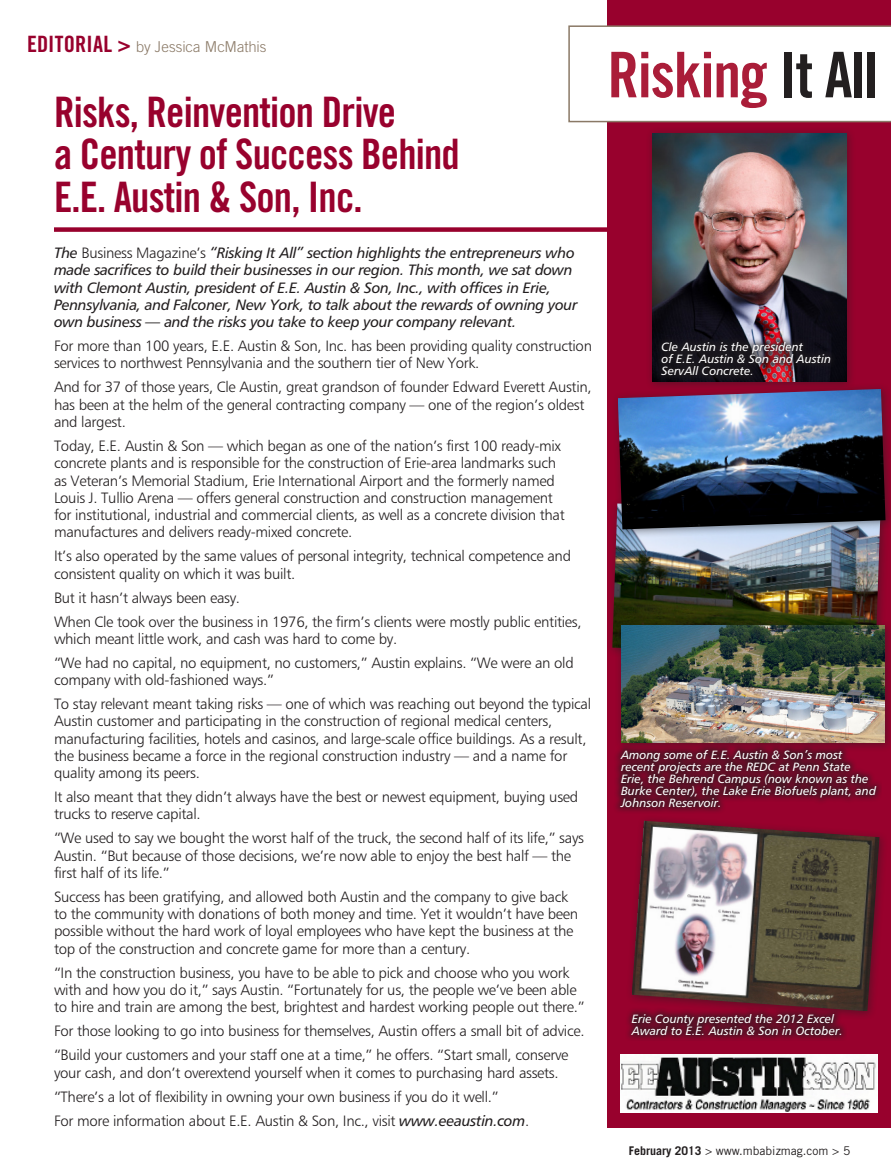
<style>
.page{position:relative;width:891px;height:1175px;background:#fff}
.page>*{position:absolute;margin:0;border:0;box-sizing:border-box;transform-origin:0 0}
.BOS_Head{font:63px "Trade Gothic Bold Cond Twenty";letter-spacing:-.02em;color:#aa1d39}
.BOS_Head-2{font:42px "Trade Gothic Bold Cond Twenty";letter-spacing:-.02em;color:#98012d}
.text{font:15px/17.2px "Humanist 777 BT Light B";letter-spacing:-.02em;color:#231f20}
.text-2{font:15px/17.2px "Humanist 777 BT Italic B";letter-spacing:-.02em;color:#231f20}
.t1{font:300 15px "Trade Gothic";letter-spacing:-.005em;color:#8a7966}
.text-3{font:12px/12px "Humanist 777 BT Italic B";color:#fff}
.t2{font:12px "Trade Gothic";color:#231f20}
.s1{font-family:"Trade Gothic Bold Cond Twenty";font-weight:400;font-size:22.5px;color:#98012d}
.s2{font-family:"Humanist 777 BT Light B"}
.s3{font-family:"Humanist 777 BT Italic B"}
.s4{color:#231f20}
.s5{font-weight:700}
</style>
<div class="page">
<div style="left:54px;top:227px;width:770px;height:5px;background:#98012d"></div>
<div style="left:608px;top:0;width:283px;height:1127px;background:#98012d"></div>
<div style="left:568px;top:25px;width:323px;height:97px;background:#fff"></div>
<div style="left:606px;top:497px;width:283px;height:169px;background:#231f20;opacity:.5"></div>
<img style="left:612px;top:538px;width:268px;height:119px">
<div style="left:614px;top:619px;width:277px;height:133px;background:#231f20;opacity:.5"></div>
<img style="left:621px;top:625px;width:263px;height:118px">
<div style="left:611px;top:382px;width:280px;height:156px;background:#231f20;opacity:.5"></div>
<img style="left:618px;top:389px;width:267px;height:140px">
<img style="left:621px;top:1055px;width:256px;height:57px">
<img style="left:632px;top:820px;width:248px;height:191px">
<div style="left:645px;top:126px;width:211px;height:265px;background:#231f20;opacity:.5"></div>
<img style="left:652px;top:133px;width:194px;height:249px">
<div style="left:653px;top:333px;width:183px;height:48px;background:#231f20;opacity:.75"></div>
<div style="left:623px;top:1005px;width:223px;height:35px;background:#231f20;opacity:.75"></div>
<div style="left:611px;top:741px;width:271px;height:72px;background:#231f20;opacity:.75"></div>
<p class="t1" style="left:27px;top:38px;width:241px"><span class="s1">EDITORIAL &gt;</span> by Jessica McMathis</p>
<p class="BOS_Head-2" style="left:54px;top:86px;width:344px">Risks, Reinvention Drive</p>
<p class="BOS_Head-2" style="left:54px;top:129px;width:407px">a Century of Success Behind</p>
<p class="BOS_Head-2" style="left:54px;top:171px;width:310px">E.E. Austin &amp; Son, Inc.</p>
<p class="text-2" style="left:54px;top:244px;width:525px">The <span class="s2">Business Magazine’s</span> “Risking It All” section highlights the entrepreneurs who made sacrifices to build their businesses in our region. This month, we sat down with Clemont Austin, president of E.E. Austin &amp; Son, Inc., with offices in Erie, Pennsylvania, and Falconer, New York, to talk about the rewards of owning your own business — and the risks you take to keep your company relevant.</p>
<p class="text" style="left:54px;top:337px;width:540px">For more than 100 years, E.E. Austin &amp; Son, Inc. has been providing quality construction services to northwest Pennsylvania and the southern tier of New York.</p>
<p class="text" style="left:54px;top:378px;width:539px">And for 37 of those years, Cle Austin, great grandson of founder Edward Everett Austin, has been at the helm of the general contracting company — one of the region’s oldest and largest.</p>
<p class="text" style="left:54px;top:437px;width:512px">Today, E.E. Austin &amp; Son — which began as one of the nation’s first 100 ready-mix concrete plants and is responsible for the construction of Erie-area landmarks such as Veteran’s Memorial Stadium, Erie International Airport and the formerly named Louis J. Tullio Arena — offers general construction and construction management for institutional, industrial and commercial clients, as well as a concrete division that manufactures and delivers ready-mixed concrete.</p>
<p class="text" style="left:54px;top:547px;width:519px">It’s also operated by the same values of personal integrity, technical competence and consistent quality on which it was built.</p>
<p class="text" style="left:54px;top:588px;width:188px">But it hasn’t always been easy.</p>
<p class="text" style="left:54px;top:612px;width:529px">When Cle took over the business in 1976, the firm’s clients were mostly public entities, which meant little work, and cash was hard to come by.</p>
<p class="text" style="left:54px;top:653px;width:521px">“We had no capital, no equipment, no customers,” Austin explains. “We were an old company with old-fashioned ways.”</p>
<p class="text" style="left:54px;top:695px;width:539px">To stay relevant meant taking risks — one of which was reaching out beyond the typical Austin customer and participating in the construction of regional medical centers, manufacturing facilities, hotels and casinos, and large-scale office buildings. As a result, the business became a force in the regional construction industry — and a name for quality among its peers.</p>
<p class="text" style="left:54px;top:788px;width:526px">It also meant that they didn’t always have the best or newest equipment, buying used trucks to reserve capital.</p>
<p class="text" style="left:54px;top:829px;width:532px">“We used to say we bought the worst half of the truck, the second half of its life,” says<br>Austin. “But because of those decisions, we’re now able to enjoy the best half — the first half of its life.”</p>
<p class="text" style="left:54px;top:887px;width:526px">Success has been gratifying, and allowed both Austin and the company to give back to the community with donations of both money and time. Yet it wouldn’t have been possible without the hard work of loyal employees who have kept the business at the top of the construction and concrete game for more than a century.</p>
<p class="text" style="left:54px;top:963px;width:532px">“In the construction business, you have to be able to pick and choose who you work with and how you do it,” says Austin. “Fortunately for us, the people we’ve been able to hire and train are among the best, brightest and hardest working people out there.”</p>
<p class="text" style="left:54px;top:1022px;width:532px">For those looking to go into business for themselves, Austin offers a small bit of advice.</p>
<p class="text" style="left:54px;top:1046px;width:516px">“Build your customers and your staff one at a time,” he offers. “Start small, conserve your cash, and don’t overextend yourself when it comes to purchasing hard assets.</p>
<p class="text" style="left:54px;top:1087px;width:446px">“There’s a lot of flexibility in owning your own business if you do it well.”</p>
<p class="text" style="left:54px;top:1111px;width:477px">For more information about E.E. Austin &amp; Son, Inc., visit <span class="s3">www.eeaustin.com</span>.</p>
<p class="BOS_Head" style="left:608px;top:37px;width:272px">Risking <span class="s4">It All</span></p>
<p class="text-3" style="left:662px;top:341px;width:171px">Cle Austin is the president<br>of E.E. Austin &amp; Son and Austin<br>ServAll Concrete.</p>
<p class="text-3" style="left:621px;top:748px;width:257px">Among some of E.E. Austin &amp; Son’s most recent projects are the REDC at Penn State Erie, the Behrend Campus (now known as the Burke Center), the Lake Erie Biofuels plant, and Johnson Reservoir.</p>
<p class="text-3" style="left:632px;top:1012px;width:212px">Erie County presented the 2012 Excel<br>Award to E.E. Austin &amp; Son in October.</p>
<p class="t2" style="left:629px;top:1143px;width:223px"><span class="s5">February 2013</span> &gt; www.mbabizmag.com &gt; 5</p>
</div>
